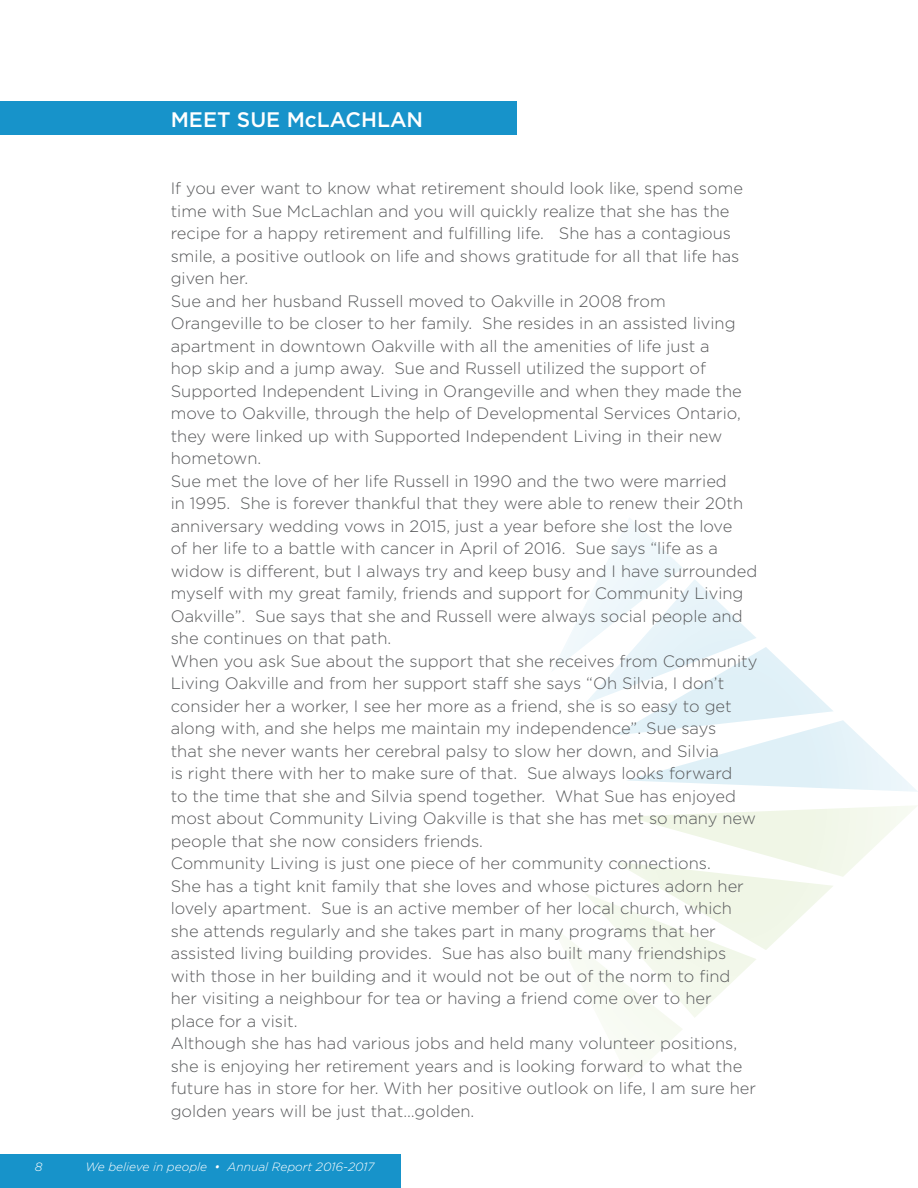
<style>
.page{position:relative;width:918px;height:1188px;background:#fff}
.page>*{position:absolute;margin:0;border:0;box-sizing:border-box;transform-origin:0 0}
.t1{font:500 21px "Gotham HTF";color:#fff}
.t2{font:300 16.5px/22.5px "Gotham HTF";color:#58595b}
.t3{font:italic 300 12px "Gotham HTF";color:#fff}
</style>
<div class="page">
<hr style="left:917px;top:1091px;width:1px;height:97px;background:#1793ca">
<div style="left:0;top:1154px;width:400px;height:34px;background:#1793ca"></div>
<svg style="left:552px;top:518px;width:366px;height:274px"></svg>
<svg style="left:560px;top:806px;width:357px;height:259px"></svg>
<div style="left:0;top:101px;width:517px;height:34px;background:#1793ca"></div>
<p class="t1" style="left:171px;top:108px;width:254px">MEET SUE McLACHLAN</p>
<p class="t2" style="left:171px;top:177px;width:588px">If you ever want to know what retirement should look like, spend some time with Sue McLachlan and you will quickly realize that she has the recipe for a happy retirement and fulfilling life. She has a contagious smile, a positive outlook on life and shows gratitude for all that life has given her.<br>Sue and her husband Russell moved to Oakville in 2008 from Orangeville to be closer to her family. She resides in an assisted living apartment in downtown Oakville with all the amenities of life just a<br>hop skip and a jump away. Sue and Russell utilized the support of Supported Independent Living in Orangeville and when they made the move to Oakville, through the help of Developmental Services Ontario, they were linked up with Supported Independent Living in their new hometown.<br>Sue met the love of her life Russell in 1990 and the two were married<br>in 1995. She is forever thankful that they were able to renew their 20th anniversary wedding vows in 2015, just a year before she lost the love<br>of her life to a battle with cancer in April of 2016. Sue says “life as a widow is different, but I always try and keep busy and I have surrounded myself with my great family, friends and support for Community Living Oakville”. Sue says that she and Russell were always social people and she continues on that path.<br>When you ask Sue about the support that she receives from Community Living Oakville and from her support staff she says “Oh Silvia, I don’t consider her a worker, I see her more as a friend, she is so easy to get along with, and she helps me maintain my independence”. Sue says<br>that she never wants her cerebral palsy to slow her down, and Silvia<br>is right there with her to make sure of that. Sue always looks forward<br>to the time that she and Silvia spend together. What Sue has enjoyed most about Community Living Oakville is that she has met so many new people that she now considers friends.<br>Community Living is just one piece of her community connections.<br>She has a tight knit family that she loves and whose pictures adorn her lovely apartment. Sue is an active member of her local church, which she attends regularly and she takes part in many programs that her assisted living building provides. Sue has also built many friendships with those in her building and it would not be out of the norm to find her visiting a neighbour for tea or having a friend come over to her place for a visit.<br>Although she has had various jobs and held many volunteer positions, she is enjoying her retirement years and is looking forward to what the future has in store for her. With her positive outlook on life, I am sure her golden years will be just that…golden.</p>
<p class="t3" style="left:35px;top:1160px;width:9px">8</p>
<p class="t3" style="left:85px;top:1160px;width:291px">We believe in people • Annual Report 2016-2017</p>
</div>
